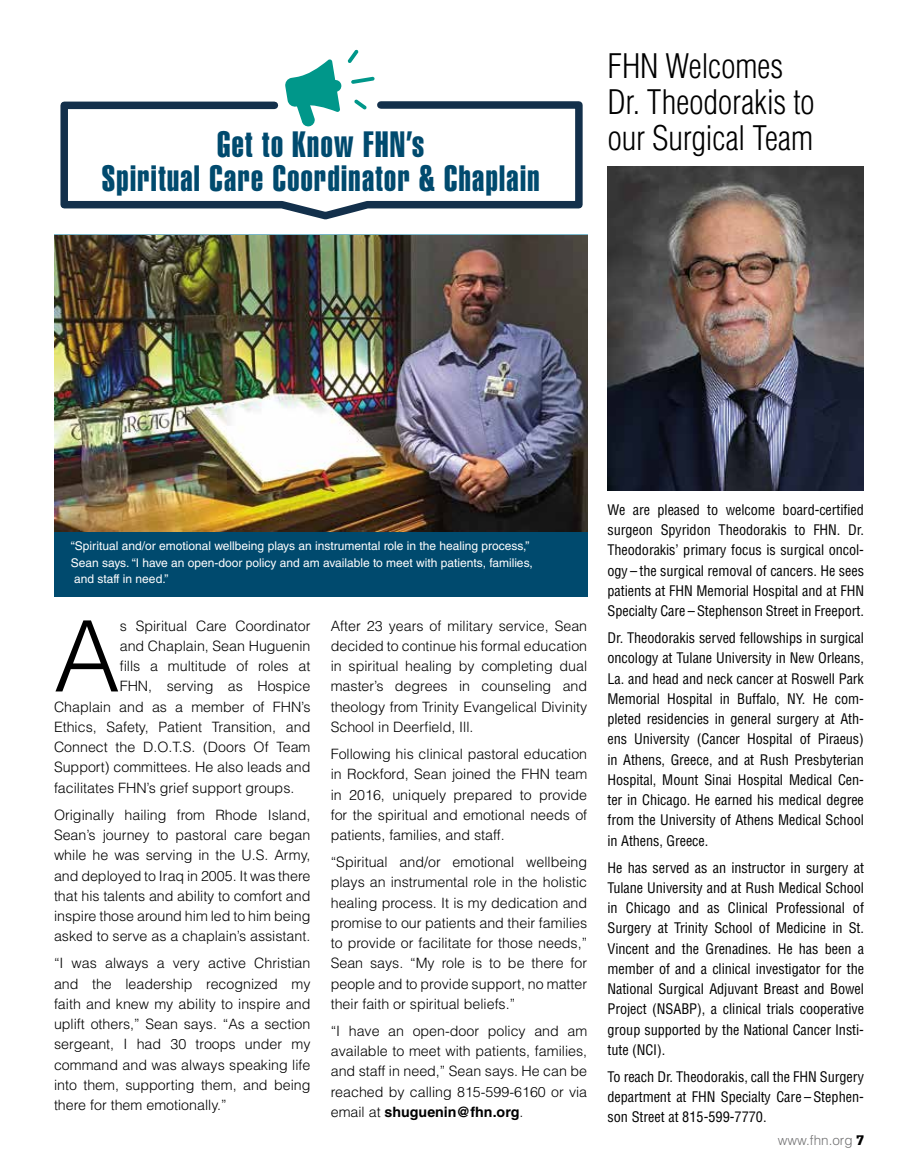
<style>
.page{position:relative;width:918px;height:1175px;background:#fff}
.page>*{position:absolute;margin:0;border:0;box-sizing:border-box;transform-origin:0 0}
.t1{font:300 98.7px "Helvetica LT Std";color:#000}
.t2{font:36px/33.6px "Helvetica LT Std Extra Comp";letter-spacing:.04em;color:#004a6e;text-align:center}
.t3{font:300 condensed 33px/36px "Helvetica LT Std";letter-spacing:-.01em;color:#000}
.t4{font:300 14.25px/20.2px "Helvetica LT Std";color:#000;text-align:justify}
.t5{font:condensed 14.25px/20.2px "Helvetica LT Std";letter-spacing:-.005em;color:#000;text-align:justify}
.t6{font:300 13.5px "Helvetica LT Std";color:#727273}
.t7{font:12px/16.5px "Helvetica LT Std";color:#fff}
.s1{font-weight:700}
.s2{font-family:"Glypha LT";font-weight:900;color:#000}
</style>
<div class="page">
<div style="left:54px;top:529px;width:533px;height:67px;background:#004a6e"></div>
<img style="left:608px;top:166px;width:256px;height:325px">
<img style="left:54px;top:236px;width:533px;height:296px">
<svg style="left:351px;top:77px;width:24px;height:7px"></svg>
<svg style="left:348px;top:50px;width:11px;height:13px"></svg>
<svg style="left:285px;top:59px;width:57px;height:38px"></svg>
<svg style="left:60px;top:97px;width:523px;height:123px"></svg>
<h2 class="t2" style="left:102px;top:127px;width:439px">Get to Know FHN’s<br>Spiritual Care Coordinator &amp; Chaplain</h2>
<h3 class="t3" style="left:608px;top:48px;width:209px">FHN Welcomes<br>Dr. Theodorakis to our Surgical Team</h3>
<p class="t7" style="left:71px;top:537px;width:463px">“Spiritual and/or emotional wellbeing plays an instrumental role in the healing process,”<br>Sean says. “I have an open-door policy and am available to meet with patients, families, and staff in need.”</p>
<p class="t4" style="left:331px;top:615px;width:258px">After 23 years of military service, Sean decided to continue his formal education in spiritual healing by completing dual master’s degrees in counseling and theology from Trinity Evangelical Divinity School in Deerfield, Ill.</p>
<p class="t4" style="left:331px;top:743px;width:258px">Following his clinical pastoral education in Rockford, Sean joined the FHN team in 2016, uniquely prepared to provide for the spiritual and emotional needs of patients, families, and staff.</p>
<p class="t4" style="left:331px;top:851px;width:258px">“Spiritual and/or emotional wellbeing plays an instrumental role in the holistic healing process. It is my dedication and promise to our patients and their families to provide or facilitate for those needs,” Sean says. “My role is to be there for people and to provide support, no matter their faith or spiritual beliefs.”</p>
<p class="t4" style="left:331px;top:1020px;width:258px">“I have an open-door policy and am available to meet with patients, families, and staff in need,” Sean says. He can be reached by calling 815-599-6160 or via email at <span class="s1">shuguenin@fhn.org</span>.</p>
<h1 class="t1" style="left:54px;top:595px;width:67px">A</h1>
<p class="t4" style="left:120px;top:615px;width:192px">s Spiritual Care Coordinator</p>
<p class="t4" style="left:120px;top:635px;width:192px">and Chaplain, Sean Huguenin</p>
<p class="t4" style="left:120px;top:656px;width:192px">fills a multitude of roles at</p>
<p class="t4" style="left:120px;top:676px;width:192px">FHN, serving as Hospice</p>
<p class="t4" style="left:54px;top:696px;width:258px">Chaplain and as a member of FHN’s</p>
<p class="t4" style="left:54px;top:716px;width:258px">Ethics, Safety, Patient Transition, and</p>
<p class="t4" style="left:54px;top:737px;width:258px">Connect the D.O.T.S. (Doors Of Team</p>
<p class="t4" style="left:54px;top:757px;width:258px">Support) committees. He also leads and</p>
<p class="t4" style="left:54px;top:777px;width:242px">facilitates FHN’s grief support groups.</p>
<p class="t4" style="left:54px;top:804px;width:258px">Originally hailing from Rhode Island, Sean’s journey to pastoral care began while he was serving in the U.S. Army, and deployed to Iraq in 2005. It was there that his talents and ability to comfort and inspire those around him led to him being asked to serve as a chaplain’s assistant.</p>
<p class="t4" style="left:54px;top:953px;width:258px">“I was always a very active Christian and the leadership recognized my faith and knew my ability to inspire and uplift others,” Sean says. “As a section sergeant, I had 30 troops under my command and was always speaking life into them, supporting them, and being there for them emotionally.”</p>
<p class="t5" style="left:607px;top:499px;width:258px">We are pleased to welcome board-certified surgeon Spyridon Theodorakis to FHN. Dr.<br>Theodorakis’ primary focus is surgical oncol&shy;ogy – the surgical removal of cancers. He sees patients at FHN Memorial Hospital and at FHN Specialty Care – Stephenson Street in Freeport.</p>
<p class="t5" style="left:608px;top:627px;width:258px">Dr. Theodorakis served fellowships in surgical oncology at Tulane University in New Orleans, La. and head and neck cancer at Roswell Park Memorial Hospital in Buffalo, NY. He com&shy;pleted residencies in general surgery at Ath&shy;ens University (Cancer Hospital of Piraeus) in Athens, Greece, and at Rush Presbyterian Hospital, Mount Sinai Hospital Medical Cen&shy;ter in Chicago. He earned his medical degree from the University of Athens Medical School in Athens, Greece.</p>
<p class="t5" style="left:608px;top:857px;width:258px">He has served as an instructor in surgery at Tulane University and at Rush Medical School in Chicago and as Clinical Professional of Surgery at Trinity School of Medicine in St.<br>Vincent and the Grenadines. He has been a member of and a clinical investigator for the National Surgical Adjuvant Breast and Bowel Project (NSABP), a clinical trials cooperative group supported by the National Cancer Insti&shy;tute (NCI).</p>
<p class="t5" style="left:608px;top:1066px;width:258px">To reach Dr. Theodorakis, call the FHN Surgery department at FHN Specialty Care – Stephen&shy;son Street at 815-599-7770.</p>
<p class="t6" style="left:778px;top:1132px;width:88px">www.fhn.org <span class="s2">7</span></p>
</div>
